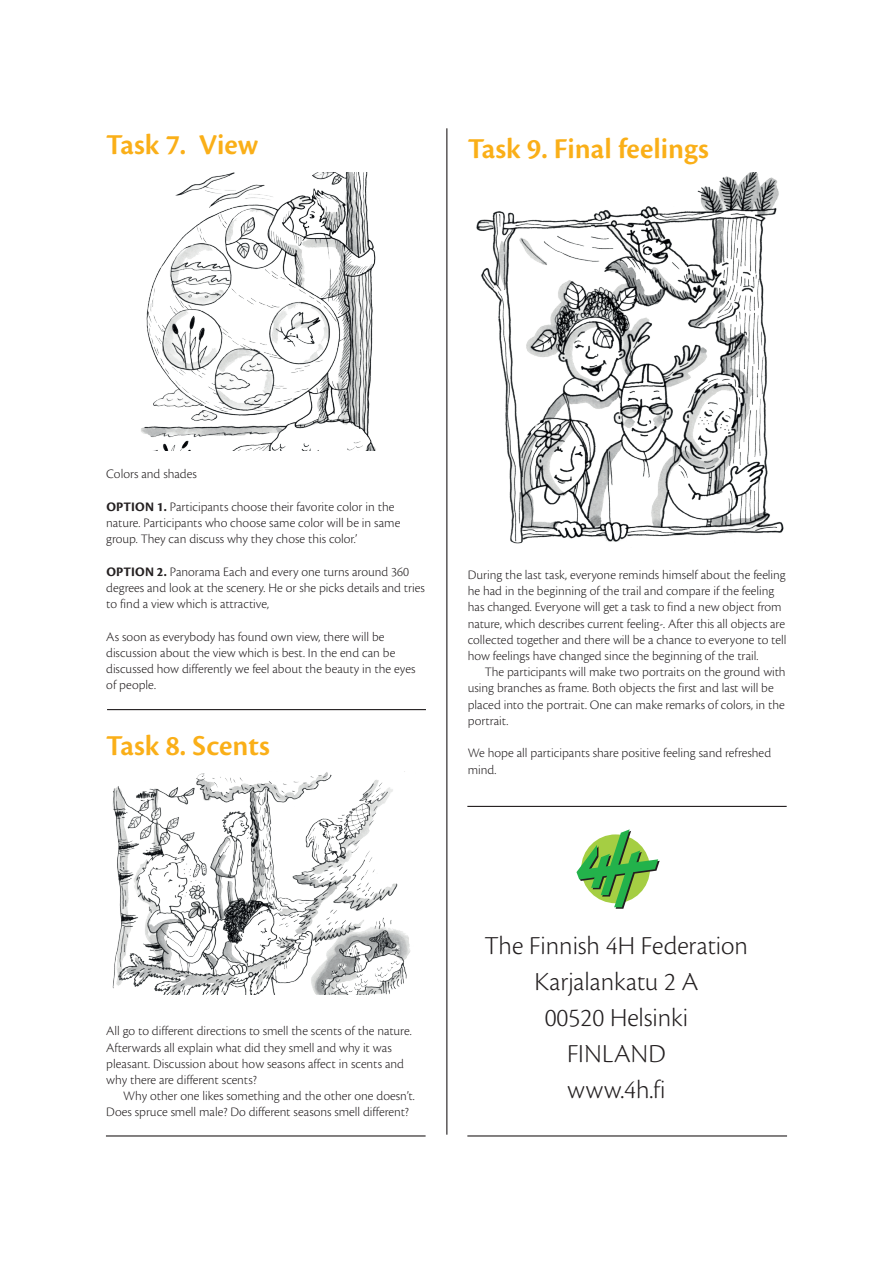
<style>
.page{position:relative;width:893px;height:1263px;background:#fff}
.page>*{position:absolute;margin:0;border:0;box-sizing:border-box;transform-origin:0 0}
.Otsikko_MUSTA{font:600 30px "Cronos Pro";color:#faaf18}
.Leipis_10_14{font:300 27px "Cronos Pro";color:#231f20}
.Leipis_10_14-2{font:300 13.5px/16.2px "Cronos Pro";color:#231f20}
.leipis_sis{font:300 13.5px/16.2px "Cronos Pro";color:#231f20}
.s1{font-weight:700}
</style>
<div class="page">
<img style="left:141px;top:172px;width:235px;height:279px">
<img style="left:112px;top:772px;width:298px;height:222px">
<img style="left:476px;top:172px;width:308px;height:372px">
<svg style="left:576px;top:829px;width:84px;height:80px"></svg>
<hr style="left:446px;top:128px;width:1px;height:1007px;background:#231f20">
<hr style="left:107px;top:709px;width:319px;height:1px;background:#231f20">
<hr style="left:467px;top:806px;width:320px;height:1px;background:#231f20">
<hr style="left:106px;top:1135px;width:320px;height:1px;background:#231f20">
<hr style="left:467px;top:1135px;width:320px;height:1px;background:#231f20">
<p class="Otsikko_MUSTA" style="left:106px;top:128px;width:153px">Task 7. View</p>
<p class="Otsikko_MUSTA" style="left:468px;top:131px;width:243px">Task 9. Final feelings</p>
<p class="Leipis_10_14-2" style="left:106px;top:466px;width:92px">Colors and shades</p>
<p class="Leipis_10_14-2" style="left:106px;top:498px;width:296px"><span class="s1">OPTION 1.</span> Participants choose their favorite color in the nature. Participants who choose same color will be in same group. They can discuss why they chose this color.’</p>
<p class="Leipis_10_14-2" style="left:106px;top:563px;width:320px"><span class="s1">OPTION 2.</span> Panorama Each and every one turns around 360 degrees and look at the scenery. He or she picks details and tries to find a view which is attractive,</p>
<p class="Leipis_10_14-2" style="left:106px;top:628px;width:311px">As soon as everybody has found own view, there will be discussion about the view which is best. In the end can be discussed how differently we feel about the beauty in the eyes of people.</p>
<p class="Otsikko_MUSTA" style="left:106px;top:728px;width:165px">Task 8. Scents</p>
<p class="Leipis_10_14-2" style="left:468px;top:567px;width:320px">During the last task, everyone reminds himself about the feeling he had in the beginning of the trail and compare if the feeling has changed. Everyone will get a task to find a new object from nature, which describes current feeling-. After this all objects are collected together and there will be a chance to everyone to tell how feelings have changed since the beginning of the trail.</p>
<p class="leipis_sis" style="left:468px;top:664px;width:319px;text-indent:17px">The participants will make two portraits on the ground with using branches as frame. Both objects the first and last will be placed into the portrait. One can make remarks of colors, in the portrait.</p>
<p class="Leipis_10_14-2" style="left:468px;top:745px;width:305px">We hope all participants share positive feeling sand refreshed mind.</p>
<p class="Leipis_10_14-2" style="left:106px;top:1023px;width:307px">All go to different directions to smell the scents of the nature.<br>Afterwards all explain what did they smell and why it was pleasant. Discussion about how seasons affect in scents and why there are different scents?</p>
<p class="leipis_sis" style="left:106px;top:1088px;width:310px;text-indent:17px">Why other one likes something and the other one doesn’t.<br>Does spruce smell male? Do different seasons smell different?</p>
<p class="Leipis_10_14" style="left:485px;top:930px;width:265px">The Finnish 4H Federation</p>
<p class="Leipis_10_14" style="left:534px;top:966px;width:165px">Karjalankatu 2 A</p>
<p class="Leipis_10_14" style="left:545px;top:1002px;width:145px">00520 Helsinki</p>
<p class="Leipis_10_14" style="left:567px;top:1038px;width:100px">FINLAND</p>
<p class="Leipis_10_14" style="left:567px;top:1074px;width:100px">www.4h.fi</p>
</div>
